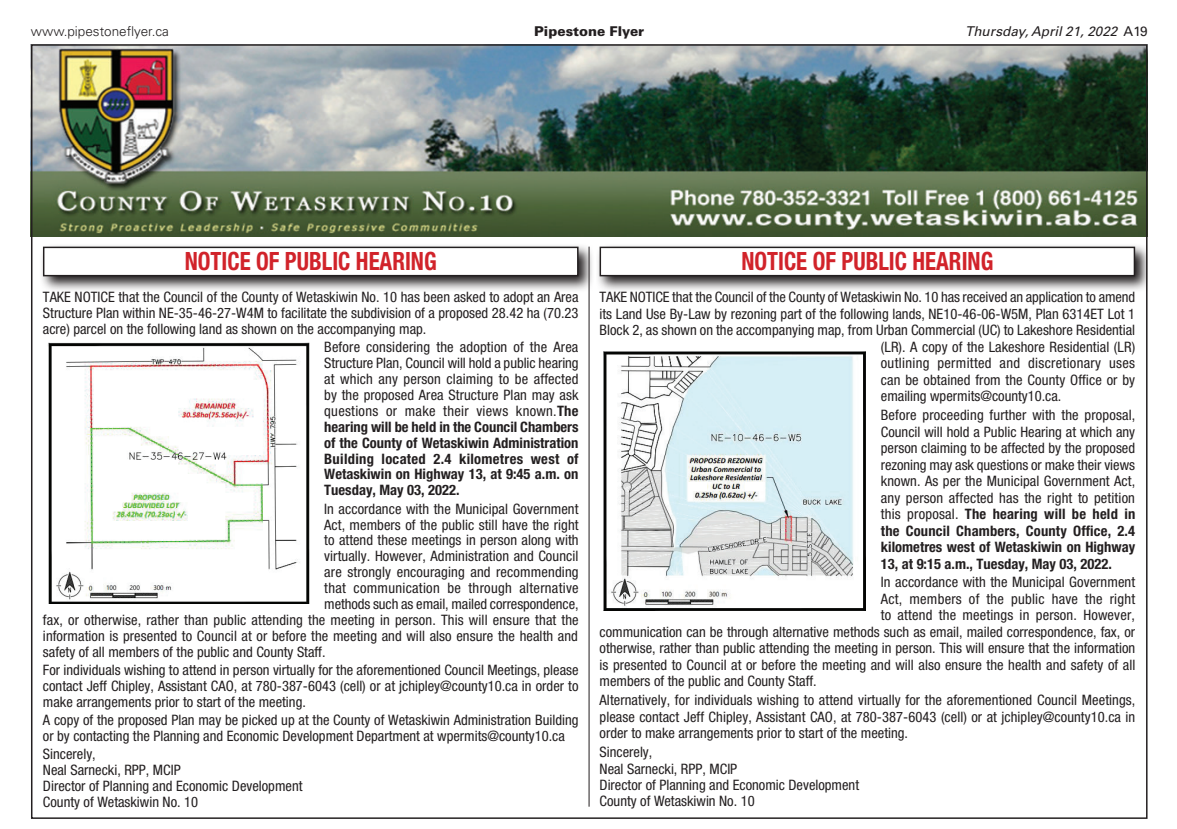
<style>
.page{position:relative;width:1177px;height:829px;background:#fff}
.page>*{position:absolute;margin:0;border:0;box-sizing:border-box;transform-origin:0 0}
.t1{font:700 condensed 25.2px "Helvetica Neue LT Std";color:#d1232a;scale:.91 1}
.t2{font:condensed 14.4px/15.9px "Helvetica Neue LT Std";color:#231f20;text-align:justify}
.t3{font:condensed 14.4px "Helvetica Neue LT Std";letter-spacing:.02em;color:#231f20}
.t4{font:italic 13.5px "Univers LT Std";color:#231f20}
.t5{font:300 13.5px "Univers LT Std";color:#231f20}
.t6{font:900 13.5px "Univers LT Std";color:#231f20}
.s1{font-style:normal}
.s2{font-weight:700}
</style>
<div class="page">
<img style="left:33px;top:46px;width:1112px;height:190px">
<hr style="left:588px;top:246px;width:1px;height:560px;background:#231f20">
<svg style="left:598px;top:243px;width:549px;height:49px"></svg>
<div style="left:600px;top:247px;width:534px;height:28px;background:#fff"></div>
<div style="left:599px;top:246px;width:536px;height:30px;border:1px solid #231f20"></div>
<div style="left:601px;top:350px;width:266px;height:262px;background:linear-gradient(to bottom,#171817,#090a0a)"></div>
<img style="left:603px;top:351px;width:262px;height:259px">
<svg style="left:42px;top:245px;width:550px;height:47px"></svg>
<div style="left:44px;top:247px;width:534px;height:28px;background:#fff"></div>
<div style="left:43px;top:246px;width:535px;height:30px;border:1px solid #231f20"></div>
<img style="left:48px;top:342px;width:262px;height:261px">
<p class="t5" style="left:31px;top:23px;width:139px">www.pipestoneflyer.ca</p>
<p class="t6" style="left:534px;top:23px;width:111px">Pipestone Flyer</p>
<p class="t4" style="left:965px;top:23px;width:184px">Thursday, April 21, 2022 <span class="s1">A19</span></p>
<h1 class="t1" style="left:185px;top:246px;width:278px">NOTICE OF PUBLIC HEARING</h1>
<p class="t2" style="left:43px;top:289px;width:537px">TAKE NOTICE that the Council of the County of Wetaskiwin No. 10 has been asked to adopt an Area Structure Plan within NE-35-46-27-W4M to facilitate the subdivision of a proposed 28.42 ha (70.23 acre) parcel on the following land as shown on the accompanying map.</p>
<p class="t2" style="left:324px;top:339px;width:256px">Before considering the adoption of the Area Structure Plan, Council will hold a public hearing at which any person claiming to be affected by the proposed Area Structure Plan may ask questions or make their views known.<span class="s2">The hearing will be held in the Council Chambers of the County of Wetaskiwin Administration Building located 2.4 kilometres west of Wetaskiwin on Highway 13, at 9:45 a.m. on Tuesday, May 03, 2022.</span></p>
<p class="t2" style="left:324px;top:500px;width:256px">In accordance with the Municipal Government</p>
<p class="t2" style="left:324px;top:516px;width:256px">Act, members of the public still have the right</p>
<p class="t2" style="left:324px;top:532px;width:256px">to attend these meetings in person along with</p>
<p class="t2" style="left:324px;top:548px;width:256px">virtually. However, Administration and Council</p>
<p class="t2" style="left:324px;top:564px;width:256px">are strongly encouraging and recommending</p>
<p class="t3" style="left:324px;top:579px;width:256px">that communication be through alternative</p>
<p class="t2" style="left:324px;top:595px;width:256px">methods such as email, mailed correspondence,</p>
<p class="t2" style="left:43px;top:611px;width:537px">fax, or otherwise, rather than public attending the meeting in person. This will ensure that the</p>
<p class="t2" style="left:43px;top:627px;width:536px">information is presented to Council at or before the meeting and will also ensure the health and</p>
<p class="t2" style="left:43px;top:643px;width:284px">safety of all members of the public and County Staff.</p>
<p class="t2" style="left:43px;top:661px;width:537px">For individuals wishing to attend in person virtually for the aforementioned Council Meetings, please contact Jeff Chipley, Assistant CAO, at 780-387-6043 (cell) or at jchipley@county10.ca in order to make arrangements prior to start of the meeting.</p>
<p class="t2" style="left:43px;top:711px;width:537px">A copy of the proposed Plan may be picked up at the County of Wetaskiwin Administration Building or by contacting the Planning and Economic Development Department at wpermits@county10.ca</p>
<p class="t2" style="left:43px;top:745px;width:261px;text-align:left">Sincerely,<br>Neal Sarnecki, RPP, MCIP<br>Director of Planning and Economic Development<br>County of Wetaskiwin No. 10</p>
<h1 class="t1" style="left:741px;top:246px;width:278px">NOTICE OF PUBLIC HEARING</h1>
<p class="t2" style="left:599px;top:289px;width:537px">TAKE NOTICE that the Council of the County of Wetaskiwin No. 10 has received an application to amend</p>
<p class="t2" style="left:599px;top:305px;width:537px">its Land Use By-Law by rezoning part of the following lands, NE10-46-06-W5M, Plan 6314ET Lot 1</p>
<p class="t2" style="left:599px;top:322px;width:537px">Block 2, as shown on the accompanying map, from Urban Commercial (UC) to Lakeshore Residential</p>
<p class="t2" style="left:880px;top:338px;width:256px">(LR). A copy of the Lakeshore Residential (LR)</p>
<p class="t3" style="left:880px;top:355px;width:256px">outlining permitted and discretionary uses</p>
<p class="t2" style="left:880px;top:371px;width:256px">can be obtained from the County Office or by</p>
<p class="t2" style="left:880px;top:388px;width:182px">emailing wpermits@county10.ca.</p>
<p class="t2" style="left:880px;top:406px;width:256px;line-height:16.5px">Before proceeding further with the proposal, Council will hold a Public Hearing at which any person claiming to be affected by the proposed rezoning may ask questions or make their views known. As per the Municipal Government Act, any person affected has the right to petition this proposal. <span class="s2">The hearing will be held in the Council Chambers, County Office, 2.4 kilometres west of Wetaskiwin on Highway 13, at 9:15 a.m., Tuesday, May 03, 2022.</span></p>
<p class="t2" style="left:880px;top:574px;width:256px">In accordance with the Municipal Government</p>
<p class="t2" style="left:880px;top:590px;width:256px">Act, members of the public have the right</p>
<p class="t2" style="left:880px;top:607px;width:256px">to attend the meetings in person. However,</p>
<p class="t2" style="left:599px;top:623px;width:537px">communication can be through alternative methods such as email, mailed correspondence, fax, or</p>
<p class="t2" style="left:599px;top:640px;width:537px">otherwise, rather than public attending the meeting in person. This will ensure that the information</p>
<p class="t2" style="left:599px;top:656px;width:537px">is presented to Council at or before the meeting and will also ensure the health and safety of all</p>
<p class="t2" style="left:599px;top:673px;width:219px">members of the public and County Staff.</p>
<p class="t2" style="left:599px;top:691px;width:537px;line-height:16.5px">Alternatively, for individuals wishing to attend virtually for the aforementioned Council Meetings, please contact Jeff Chipley, Assistant CAO, at 780-387-6043 (cell) or at jchipley@county10.ca in order to make arrangements prior to start of the meeting.</p>
<p class="t2" style="left:599px;top:743px;width:261px;line-height:16.5px;text-align:left">Sincerely,<br>Neal Sarnecki, RPP, MCIP<br>Director of Planning and Economic Development<br>County of Wetaskiwin No. 10</p>
</div>
